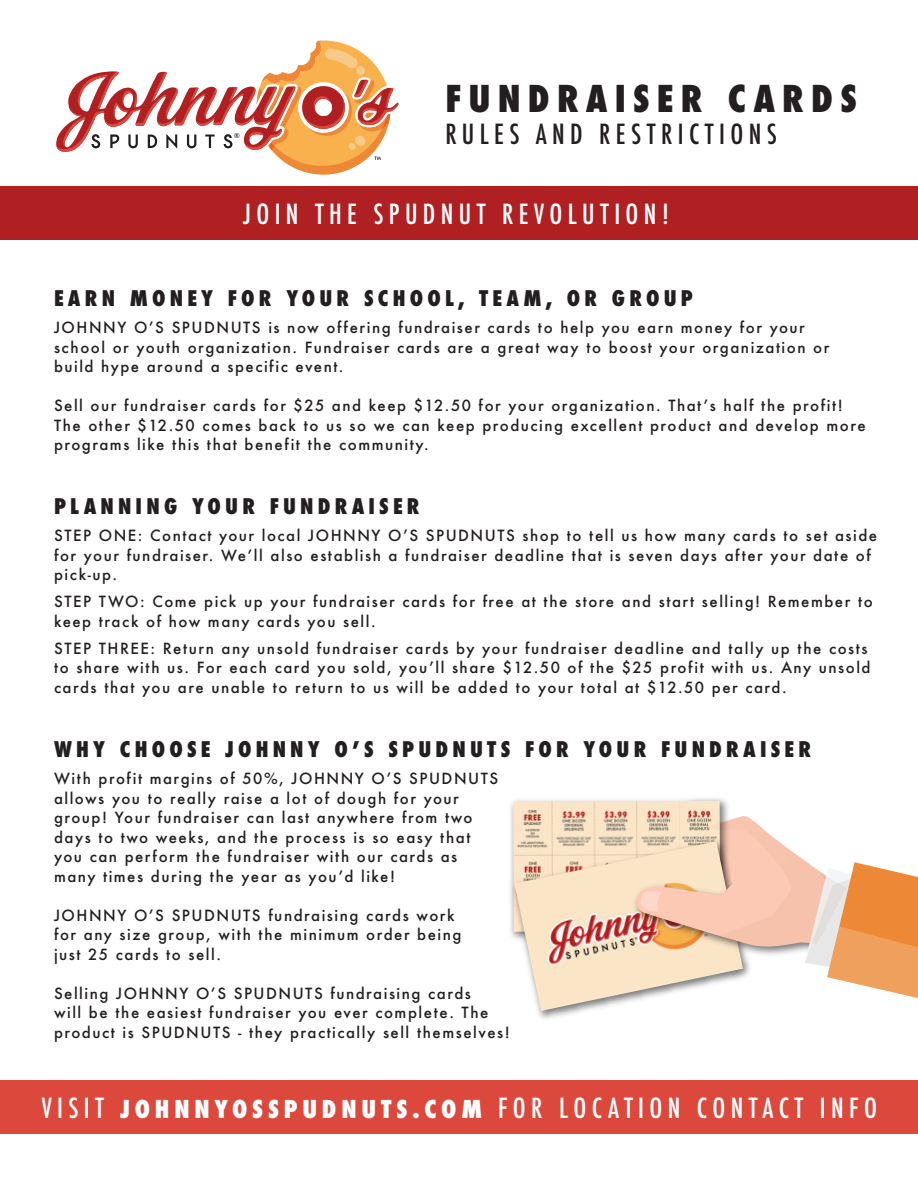
<style>
.page{position:relative;width:918px;height:1188px;background:#fff}
.page>*{position:absolute;margin:0;border:0;box-sizing:border-box;transform-origin:0 0}
.t1{font:800 condensed 36px "Futura";letter-spacing:.2em;color:#231f20}
.t2{font:500 condensed 27px "Futura";letter-spacing:.2em;color:#fff}
.t3{font:500 condensed 27px "Futura";letter-spacing:.2em;color:#231f20}
.t4{font:800 condensed 21px "Futura";letter-spacing:.2em;color:#231f20}
.t5{font:500 15px/19.5px "Futura";letter-spacing:.1em;color:#231f20}
.t6{font:500 6.6px "Futura";color:#231f20}
.s1{font-weight:800;font-size:24px}
</style>
<div class="page">
<div style="left:0;top:186px;width:918px;height:54px;background:#b01f22"></div>
<svg style="left:56px;top:40px;width:343px;height:135px"></svg>
<div style="left:0;top:1080px;width:918px;height:54px;background:#dd483d"></div>
<img style="left:510px;top:798px;width:218px;height:37px">
<img style="left:513px;top:801px;width:207px;height:34px">
<img style="left:510px;top:835px;width:123px;height:184px">
<img style="left:514px;top:841px;width:122px;height:170px">
<svg style="left:633px;top:815px;width:285px;height:185px"></svg>
<p class="t6" style="left:234px;top:131px;width:7px">®</p>
<h1 class="t1" style="left:445px;top:74px;width:413px">FUNDRAISER CARDS</h1>
<h2 class="t3" style="left:445px;top:117px;width:333px">RULES AND RESTRICTIONS</h2>
<h2 class="t2" style="left:243px;top:197px;width:428px">JOIN THE SPUDNUT REVOLUTION!</h2>
<h3 class="t4" style="left:54px;top:284px;width:640px">EARN MONEY FOR YOUR SCHOOL, TEAM, OR GROUP</h3>
<p class="t5" style="left:54px;top:318px;width:777px">JOHNNY OʼS SPUDNUTS is now offering fundraiser cards to help you earn money for your school or youth organization. Fundraiser cards are a great way to boost your organization or build hype around a specific event.</p>
<p class="t5" style="left:54px;top:396px;width:813px">Sell our fundraiser cards for $25 and keep $12.50 for your organization. Thatʼs half the profit!<br>The other $12.50 comes back to us so we can keep producing excellent product and develop more programs like this that benefit the community.</p>
<h3 class="t4" style="left:54px;top:492px;width:367px">PLANNING YOUR FUNDRAISER</h3>
<p class="t5" style="left:54px;top:526px;width:825px">STEP ONE: Contact your local JOHNNY OʼS SPUDNUTS shop to tell us how many cards to set aside for your fundraiser. Weʼll also establish a fundraiser deadline that is seven days after your date of pick-up.</p>
<p class="t5" style="left:54px;top:592px;width:820px">STEP TWO: Come pick up your fundraiser cards for free at the store and start selling! Remember to keep track of how many cards you sell.</p>
<p class="t5" style="left:54px;top:638px;width:818px">STEP THREE: Return any unsold fundraiser cards by your fundraiser deadline and tally up the costs to share with us. For each card you sold, youʼll share $12.50 of the $25 profit with us. Any unsold cards that you are unable to return to us will be added to your total at $12.50 per card.</p>
<h3 class="t4" style="left:54px;top:735px;width:759px">WHY CHOOSE JOHNNY OʼS SPUDNUTS FOR YOUR FUNDRAISER</h3>
<p class="t5" style="left:54px;top:769px;width:446px">With profit margins of 50%, JOHNNY OʼS SPUDNUTS allows you to really raise a lot of dough for your group! Your fundraiser can last anywhere from two days to two weeks, and the process is so easy that you can perform the fundraiser with our cards as many times during the year as youʼd like!</p>
<p class="t5" style="left:54px;top:905px;width:409px">JOHNNY OʼS SPUDNUTS fundraising cards work for any size group, with the minimum order being just 25 cards to sell.</p>
<p class="t5" style="left:54px;top:983px;width:457px">Selling JOHNNY OʼS SPUDNUTS fundraising cards<br>will be the easiest fundraiser you ever complete. The product is SPUDNUTS - they practically sell themselves!</p>
<h2 class="t2" style="left:42px;top:1091px;width:837px">VISIT <span class="s1">JOHNNYOSSPUDNUTS.COM</span> FOR LOCATION CONTACT INFO</h2>
</div>
